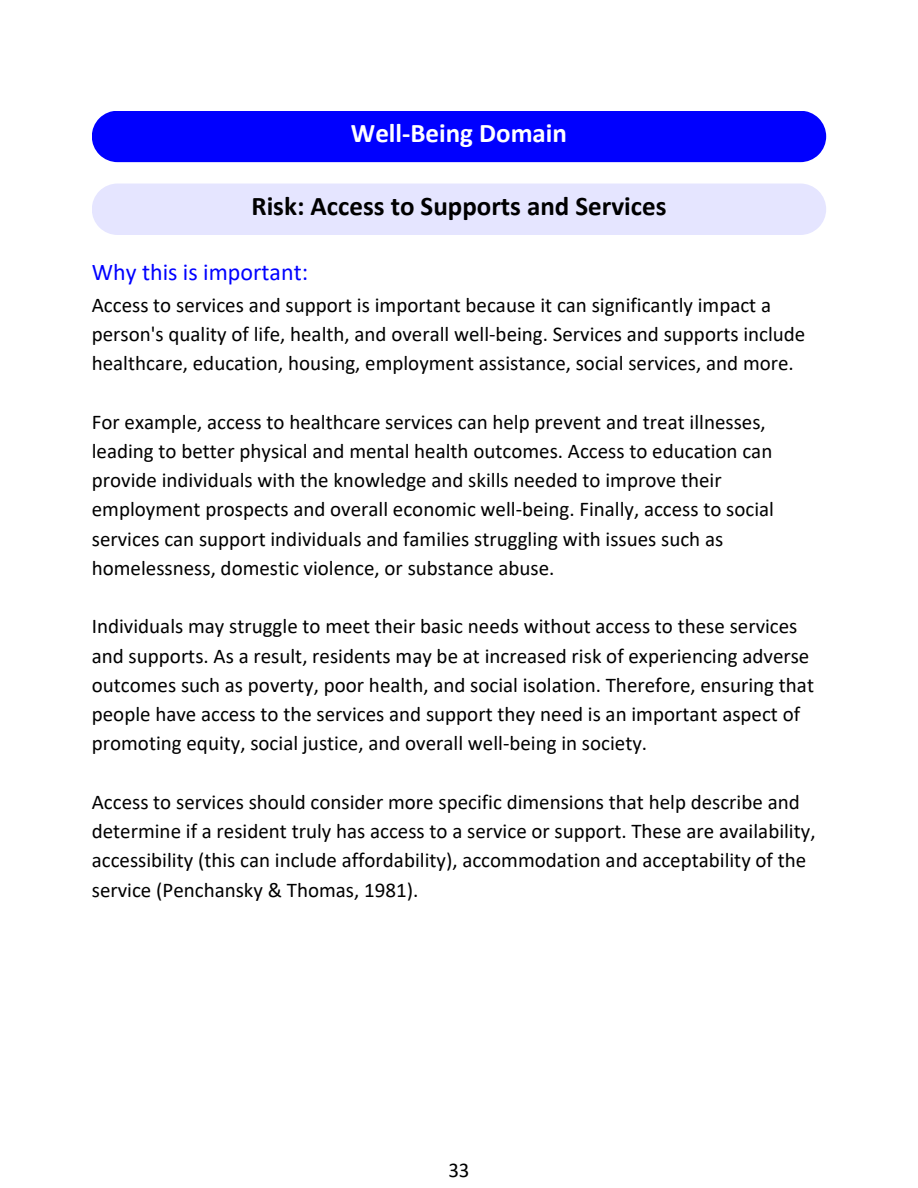
<style>
.page{position:relative;width:918px;height:1188px;background:#fff}
.page>*{position:absolute;margin:0;border:0;box-sizing:border-box;transform-origin:0 0}
.t1{font:700 27px "Calibri";color:#000}
.t2{font:700 27px "Calibri";color:#fff}
.t3{font:24px "Calibri";color:#00f}
.t4{font:21px/29.2px "Calibri";color:#000}
</style>
<div class="page">
<div style="left:92px;top:111px;width:734px;height:51px;background:#00f"></div>
<div style="left:92px;top:184px;width:734px;height:51px;background:#e5e5ff"></div>
<p class="t2" style="left:351px;top:122px;width:218px">Well-Being Domain</p>
<p class="t1" style="left:251px;top:195px;width:417px">Risk: Access to Supports and Services</p>
<p class="t3" style="left:92px;top:262px;width:218px">Why this is important:</p>
<p class="t4" style="left:92px;top:292px;width:715px">Access to services and support is important because it can significantly impact a person's quality of life, health, and overall well-being. Services and supports include healthcare, education, housing, employment assistance, social services, and more.</p>
<p class="t4" style="left:92px;top:409px;width:684px">For example, access to healthcare services can help prevent and treat illnesses, leading to better physical and mental health outcomes. Access to education can provide individuals with the knowledge and skills needed to improve their employment prospects and overall economic well-being. Finally, access to social services can support individuals and families struggling with issues such as homelessness, domestic violence, or substance abuse.</p>
<p class="t4" style="left:92px;top:613px;width:724px">Individuals may struggle to meet their basic needs without access to these services and supports. As a result, residents may be at increased risk of experiencing adverse outcomes such as poverty, poor health, and social isolation. Therefore, ensuring that people have access to the services and support they need is an important aspect of promoting equity, social justice, and overall well-being in society.</p>
<p class="t4" style="left:92px;top:789px;width:725px">Access to services should consider more specific dimensions that help describe and determine if a resident truly has access to a service or support. These are availability, accessibility (this can include affordability), accommodation and acceptability of the service (Penchansky &amp; Thomas, 1981).</p>
<p class="t4" style="left:448px;top:1157px;width:23px">33</p>
</div>
